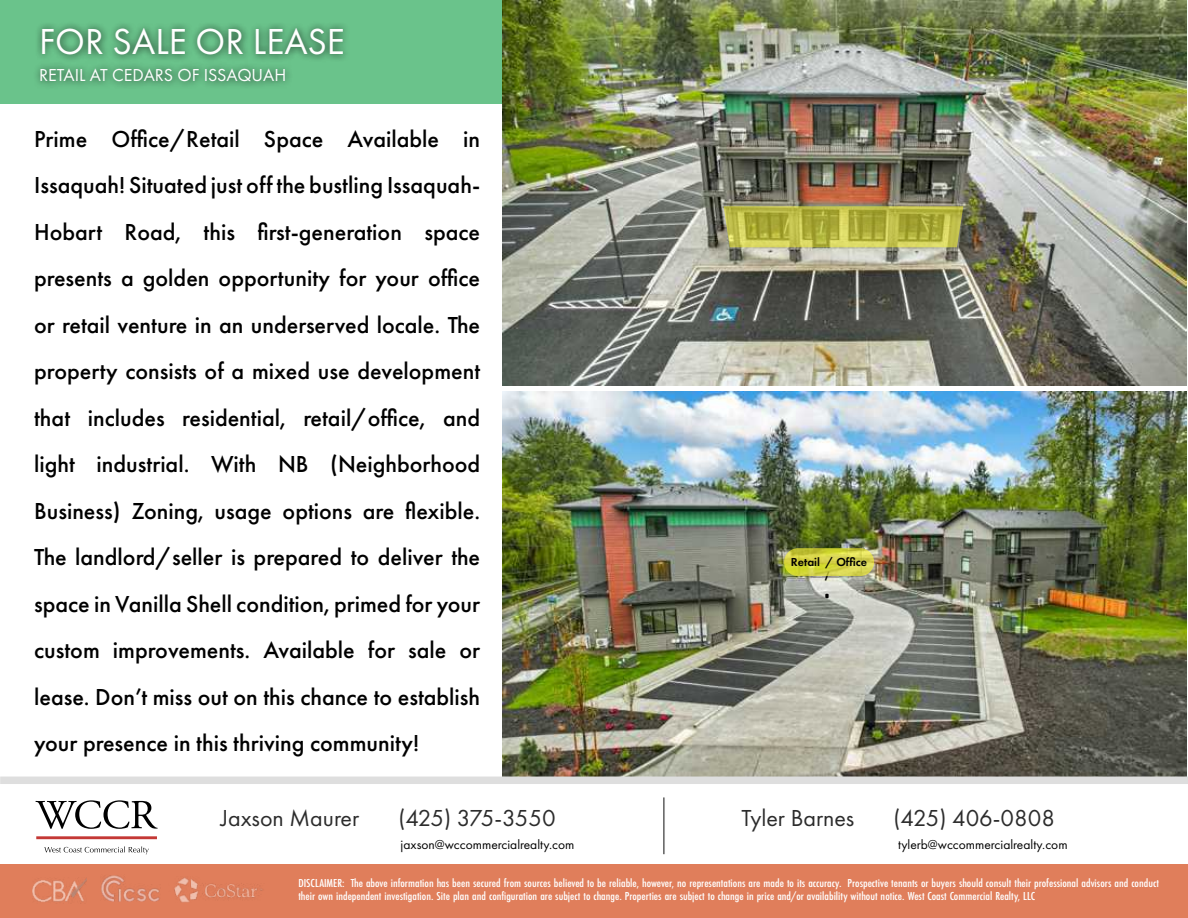
<style>
.page{position:relative;width:1188px;height:918px;background:#fff}
.page>*{position:absolute;margin:0;border:0;box-sizing:border-box;transform-origin:0 0}
.t1{font:56.7px "Futura PT";color:#2c2c2c;scale:.53 1}
.t2{font:37.5px "Futura PT";color:#fff}
.t3{font:500 24px/46.5px "Futura PT";color:#000;text-align:justify}
.t4{font:24px "Futura PT";color:#2c2c2c}
.t5{font:24px "Futura PT";letter-spacing:-.04em;color:#2c2c2c}
.t6{font:18px "Futura PT";color:#fff}
.t7{font:13.5px "Futura PT";color:#000}
.t8{font:500 12px/13.5px "Futura PT Cond";color:#fff;scale:1.09 1}
.t9{font:600 12px "Futura PT";color:#000}
</style>
<div class="page">
<div style="left:0;top:0;width:571px;height:104px;background:#6ac38b"></div>
<div style="left:33px;top:21px;width:318px;height:69px;background:#000;opacity:.75"></div>
<div style="left:0;top:865px;width:1188px;height:53px;background:#e07e5b"></div>
<img style="left:174px;top:878px;width:89px;height:25px">
<svg style="left:35px;top:800px;width:123px;height:29px"></svg>
<hr style="left:36px;top:836px;width:121px;height:3px;background:#c43835">
<svg style="left:44px;top:846px;width:105px;height:8px"></svg>
<img style="left:32px;top:878px;width:55px;height:24px">
<img style="left:101px;top:875px;width:59px;height:26px">
<img style="left:502px;top:392px;width:685px;height:385px">
<div style="left:0;top:777px;width:1188px;height:7px;background:#dedede"></div>
<img style="left:502px;top:0;width:685px;height:385px">
<svg style="left:724px;top:206px;width:239px;height:41px;background:#b5b545"></svg>
<svg style="left:784px;top:548px;width:90px;height:28px;background:#d2d144"></svg>
<svg style="left:827px;top:571px;width:4px;height:27px"></svg>
<h2 class="t2" style="left:39px;top:19px;width:307px">FOR SALE OR LEASE</h2>
<p class="t6" style="left:39px;top:64px;width:249px">RETAIL AT CEDARS OF ISSAQUAH</p>
<p class="t3" style="left:34px;top:116px;width:448px">Prime Office/Retail Space Available in Issaquah! Situated just off the bustling Issaquah-Hobart Road, this first-generation space presents a golden opportunity for your office or retail venture in an underserved locale. The property consists of a mixed use development that includes residential, retail/office, and light industrial. With NB (Neighborhood Business) Zoning, usage options are flexible.<br>The landlord/seller is prepared to deliver the space in Vanilla Shell condition, primed for your custom improvements. Available for sale or lease. Don’t miss out on this chance to establish your presence in this thriving community!</p>
<p class="t4" style="left:221px;top:804px;width:140px">Jaxson Maurer</p>
<p class="t5" style="left:398px;top:804px;width:159px">(425) 375-3550</p>
<p class="t7" style="left:401px;top:836px;width:175px">jaxson@wccommercialrealty.com</p>
<p class="t9" style="left:791px;top:554px;width:78px">Retail / Office</p>
<h1 class="t1" style="left:657px;top:788px;width:30px">|</h1>
<p class="t4" style="left:742px;top:804px;width:114px">Tyler Barnes</p>
<p class="t4" style="left:894px;top:804px;width:163px">(425) 406-0808</p>
<p class="t7" style="left:898px;top:836px;width:171px">tylerb@wccommercialrealty.com</p>
<p class="t8" style="left:298px;top:876px;width:791px">DISCLAIMER: The above information has been secured from sources believed to be reliable, however, no representations are made to its accuracy. Prospective tenants or buyers should consult their professional advisors and conduct their own independent investigation. Site plan and configuration are subject to change. Properties are subject to change in price and/or availability without notice. West Coast Commercial Realty, LLC</p>
</div>
